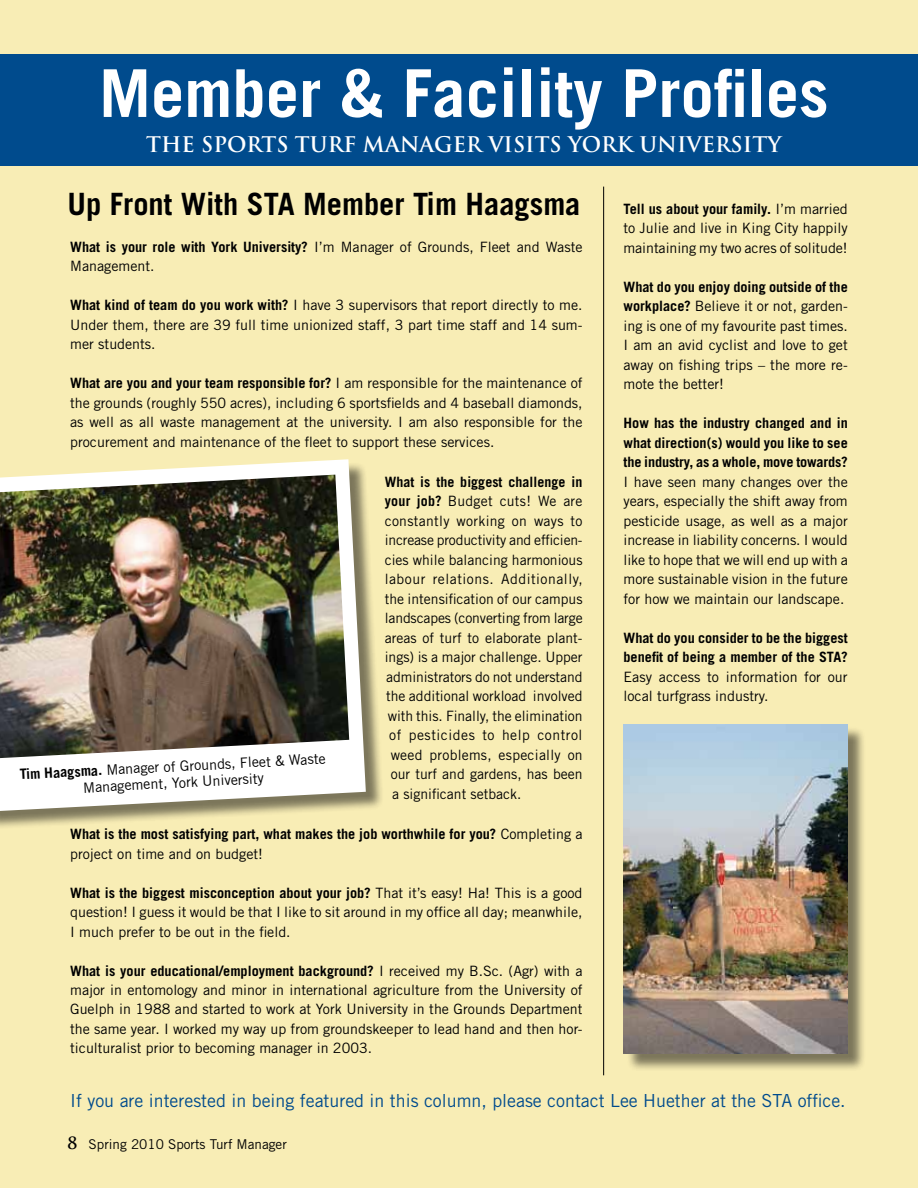
<style>
.page{position:relative;width:918px;height:1188px;background:#f8edb5}
.page>*{position:absolute;margin:0;border:0;box-sizing:border-box;transform-origin:0 0}
.t1{font:700 66px "Trade Gothic";color:#fff}
.t2{font:700 30.75px "Trade Gothic";color:#000}
.t3{font:700 21px "Trajan Pro";color:#fff}
.t4{font:18px "Trade Gothic";color:#004b8d}
.t5{font:14.25px/19.5px "Trade Gothic";color:#000;text-align:justify}
.t6{font:700 14.25px/19.5px "Trade Gothic";color:#000}
.t7{font:14.25px "Trade Gothic";letter-spacing:.02em;color:#000}
.t8{font:14.25px "Trade Gothic";letter-spacing:.035em;color:#000}
.t9{font:14.25px "Trade Gothic";letter-spacing:.04em;color:#000}
.t10{font:13.5px "Trade Gothic";color:#000}
.s1{font-weight:700}
.s2{font-weight:400}
.s3{font-family:"Trajan Pro";font-weight:700;font-size:16.5px}
</style>
<div class="page">
<div style="left:0;top:54px;width:918px;height:112px;background:#004b8d"></div>
<hr style="left:603px;top:187px;width:1px;height:888px;background:#000">
<svg style="left:0;top:459px;width:382px;height:368px"></svg>
<img style="left:0;top:475px;width:349px;height:283px">
<div style="left:626px;top:727px;width:241px;height:345px;background:#000;opacity:.5"></div>
<img style="left:624px;top:724px;width:224px;height:330px">
<h1 class="t1" style="left:99px;top:53px;width:731px">Member &amp; Facility Profiles</h1>
<h3 class="t3" style="left:146px;top:132px;width:637px">THE SPORTS TURF MANAGER VISITS YORK UN IVERSITY</h3>
<h2 class="t2" style="left:68px;top:185px;width:515px">Up Front With STA Member Tim Haagsma</h2>
<p class="t5" style="left:624px;top:199px;width:226px"><span class="s1">Tell us about your family.</span> I’m married to Julie and live in King City happily maintaining my two acres of solitude!</p>
<p class="t5" style="left:624px;top:277px;width:226px"><span class="s1">What do you enjoy doing outside of the workplace?</span> Believe it or not, garden&shy;ing is one of my favourite past times.<br>I am an avid cyclist and love to get away on fishing trips – the more re&shy;mote the better!</p>
<p class="t6" style="left:624px;top:413px;width:226px;text-align:justify">How has the industry changed and in what direction(s) would you like to see the industry, as a whole, move towards?</p>
<p class="t5" style="left:624px;top:472px;width:226px">I have seen many changes over the years, especially the shift away from pesticide usage, as well as a major increase in liability concerns. I would like to hope that we will end up with a more sustainable vision in the future for how we maintain our landscape.</p>
<p class="t6" style="left:624px;top:628px;width:226px">What do you consider to be the biggest benefit of being a member of the STA?</p>
<p class="t5" style="left:624px;top:667px;width:226px">Easy access to information for our local turfgrass industry.</p>
<p class="t5" style="left:70px;top:237px;width:514px"><span class="s1">What is your role with York University?</span> I’m Manager of Grounds, Fleet and Waste<br>Management.</p>
<p class="t5" style="left:70px;top:295px;width:514px"><span class="s1">What kind of team do you work with?</span> I have 3 supervisors that report directly to me.<br>Under them, there are 39 full time unionized staff, 3 part time staff and 14 sum&shy;mer students.</p>
<p class="t5" style="left:70px;top:373px;width:514px"><span class="s1">What are you and your team responsible for?</span> I am responsible for the maintenance of the grounds (roughly 550 acres), including 6 sportsfields and 4 baseball diamonds, as well as all waste management at the university. I am also responsible for the procurement and maintenance of the fleet to support these services.</p>
<p class="t6" style="left:385px;top:472px;width:199px">What is the biggest challenge in</p>
<p class="t7" style="left:385px;top:493px;width:199px"><span class="s1">your job?</span> Budget cuts! We are</p>
<p class="t7" style="left:385px;top:512px;width:199px">constantly working on ways to</p>
<p class="t5" style="left:385px;top:530px;width:199px">increase productivity and efficien-</p>
<p class="t5" style="left:385px;top:550px;width:199px">cies while balancing harmonious</p>
<p class="t8" style="left:385px;top:570px;width:199px">labour relations. Additionally,</p>
<p class="t5" style="left:385px;top:589px;width:199px">the intensification of our campus</p>
<p class="t5" style="left:385px;top:608px;width:199px">landscapes (converting from large</p>
<p class="t5" style="left:385px;top:628px;width:199px">areas of turf to elaborate plant-</p>
<p class="t5" style="left:385px;top:647px;width:199px">ings) is a major challenge. Upper</p>
<p class="t5" style="left:386px;top:667px;width:198px">administrators do not understand</p>
<p class="t5" style="left:386px;top:686px;width:198px">the additional workload involved</p>
<p class="t5" style="left:388px;top:706px;width:196px">with this. Finally, the elimination</p>
<p class="t9" style="left:389px;top:726px;width:195px">of pesticides to help control</p>
<p class="t7" style="left:391px;top:746px;width:193px">weed problems, especially on</p>
<p class="t5" style="left:391px;top:764px;width:193px">our turf and gardens, has been</p>
<p class="t5" style="left:392px;top:784px;width:131px">a significant setback.</p>
<p class="t6" style="left:70px;top:824px;width:514px">What is the most satisfying part, what makes the job worthwhile for you? <span class="s2">Completing a project on time and on budget!</span></p>
<p class="t5" style="left:70px;top:883px;width:514px"><span class="s1">What is the biggest misconception about your job?</span> That it’s easy! Ha! This is a good question! I guess it would be that I like to sit around in my office all day; meanwhile, I much prefer to be out in the field.</p>
<p class="t5" style="left:70px;top:961px;width:514px"><span class="s1">What is your educational/employment background?</span> I received my B.Sc. (Agr) with a major in entomology and minor in international agriculture from the University of Guelph in 1988 and started to work at York University in the Grounds Department the same year. I worked my way up from groundskeeper to lead hand and then hor&shy;ticulturalist prior to becoming manager in 2003.</p>
<p class="t4" style="left:70px;top:1090px;width:777px">If you are interested in being featured in this column, please contact Lee Huether at the STA office.</p>
<p class="t5" style="left:19px;top:766px;width:308px;line-height:16.5px;text-align:center;rotate:-3deg"><span class="s1">Tim Haagsma.</span> Manager of Grounds, Fleet &amp; Waste<br>Management, York University</p>
<p class="t10" style="left:68px;top:1136px;width:232px"><span class="s3">8</span> ummer 2010 Sports Turf Manager</p>
<p class="t10" style="left:89px;top:1136px;width:200px">Spring 2010 Sports Turf Manager</p>
</div>
